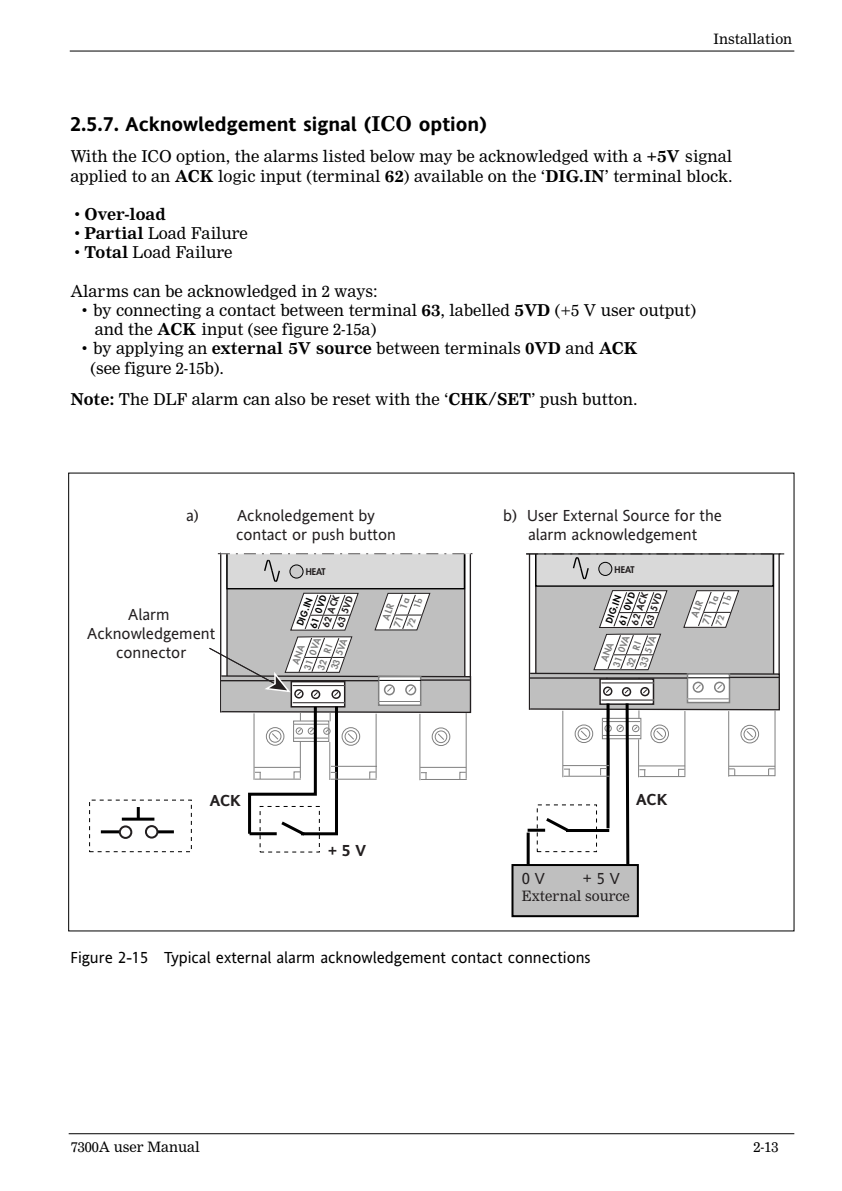
<style>
.page{position:relative;width:842px;height:1191px;background:#fff}
.page>*{position:absolute;margin:0;border:0;box-sizing:border-box;transform-origin:0 0}
.t1{font:700 20px "Invensys Andale";color:#000}
.t2{font:16px/19.2px "Invensys Nimrod";color:#000}
.t3{font:16px/19px "Invensys Andale";color:#231f20;text-align:center}
.t4{font:16px "Invensys Andale";color:#000}
.t5{font:700 16px "Invensys Nimrod";color:#000}
.t6{font:700 16px "Invensys Andale";color:#231f20}
.t7{font:14px "Invensys Nimrod";color:#000}
.t8{font:14px "Invensys Nimrod";color:#231f20}
.t9{font:800 9px/13.4px "Futura";color:#231f20;text-align:center}
.t10{font:800 9px "Futura";color:#808080}
.t11{font:800 9px "Futura";color:#000}
.s1{font-family:"Invensys Nimrod"}
.s2{font-weight:700}
.s3{font-weight:400}
</style>
<div class="page">
<hr style="left:70px;top:51px;width:724px;height:1px;background:#000">
<hr style="left:69px;top:1133px;width:725px;height:1px;background:#000">
<hr style="left:157px;top:830px;width:17px;height:3px;background:#000">
<hr style="left:101px;top:830px;width:19px;height:3px;background:#000">
<div style="left:145px;top:825px;width:13px;height:13px;border:2px solid #231f20;border-radius:50%"></div>
<div style="left:119px;top:825px;width:13px;height:14px;border:2px solid #231f20;border-radius:50%"></div>
<hr style="left:122px;top:817px;width:32px;height:3px;background:#000">
<svg style="left:137px;top:807px;width:3px;height:11px"></svg>
<div style="left:512px;top:865px;width:125px;height:51px;background:#bfbfbf"></div>
<div style="left:511px;top:864px;width:127px;height:53px;border:2px solid #000"></div>
<svg style="left:209px;top:552px;width:264px;height:286px"></svg>
<svg style="left:526px;top:553px;width:258px;height:314px"></svg>
<p class="t7" style="left:713px;top:33px;width:80px">Installation</p>
<p class="t1" style="left:70px;top:112px;width:418px">2.5.7. Acknowledgement signal (<span class="s1">ICO</span> option)</p>
<p class="t2" style="left:70px;top:148px;width:663px">With the ICO option, the alarms listed below may be acknowledged with a <span class="s2">+5V</span> signal applied to an <span class="s2">ACK</span> logic input (terminal <span class="s2">62</span>) available on the ‘<span class="s2">DIG.IN</span>’ terminal block.</p>
<p class="t5" style="left:74px;top:208px;width:93px"><span class="s3">•</span> Over-load</p>
<p class="t2" style="left:74px;top:225px;width:175px">• <span class="s2">Partial</span> Load Failure</p>
<p class="t2" style="left:74px;top:244px;width:160px">• <span class="s2">Total</span> Load Failure</p>
<p class="t2" style="left:70px;top:282px;width:309px">Alarms can be acknowledged in 2 ways:</p>
<p class="t2" style="left:95px;top:302px;width:602px;text-indent:-13px">• by connecting a contact between terminal <span class="s2">63</span>, labelled <span class="s2">5VD</span> (+5 V user output) and the <span class="s2">ACK</span> input (see figure 2-15a)</p>
<p class="t2" style="left:90px;top:340px;width:548px;text-indent:-9px">• by applying an <span class="s2">external 5V source</span> between terminals <span class="s2">0VD</span> and <span class="s2">ACK </span>(see figure 2-15b).</p>
<p class="t2" style="left:70px;top:390px;width:568px"><span class="s2">Note:</span> The DLF alarm can also be reset with the ‘<span class="s2">CHK/SET</span>’ push button.</p>
<p class="t3" style="left:236px;top:506px;width:161px;text-align:left;text-indent:-50px">a) Acknoledgement by contact or push button</p>
<p class="t3" style="left:503px;top:506px;width:220px">b) User External Source for the alarm acknowledgement</p>
<p class="t9" style="left:306px;top:566px;width:21px">HEAT</p>
<p class="t9" style="left:614px;top:563px;width:21px">HEAT</p>
<p class="t3" style="left:87px;top:604px;width:129px">Alarm<br>Acknowledgement connector</p>
<p class="t9" style="left:319px;top:625px;width:39px;rotate:-71deg">62 ACK<br>63 5VD</p>
<p class="t11" style="left:309px;top:626px;width:35px;rotate:-71deg">61 0VD</p>
<p class="t10" style="left:303px;top:668px;width:35px;rotate:-71deg">31 0VA</p>
<p class="t10" style="left:330px;top:668px;width:34px;rotate:-71deg">3 5VA</p>
<p class="t9" style="left:628px;top:623px;width:39px;rotate:-71deg">62 ACK<br>63 5VD</p>
<p class="t11" style="left:617px;top:623px;width:35px;rotate:-71deg">61 0VD</p>
<p class="t10" style="left:611px;top:666px;width:35px;rotate:-71deg">31 0VA</p>
<p class="t10" style="left:638px;top:665px;width:34px;rotate:-71deg">3 5VA</p>
<p class="t6" style="left:210px;top:790px;width:33px">ACK</p>
<p class="t6" style="left:636px;top:790px;width:33px">ACK</p>
<p class="t6" style="left:327px;top:840px;width:40px">+5V</p>
<p class="t3" style="left:534px;top:868px;width:12px">V</p>
<p class="t3" style="left:582px;top:868px;width:39px">+ V</p>
<p class="t8" style="left:521px;top:890px;width:110px">External source</p>
<p class="t4" style="left:70px;top:947px;width:521px">Figure 2-15 Typical external alarm acknowledgement contact connections</p>
<p class="t7" style="left:71px;top:1141px;width:130px">7300A user Manual</p>
<p class="t7" style="left:753px;top:1141px;width:26px">2-13</p>
</div>
